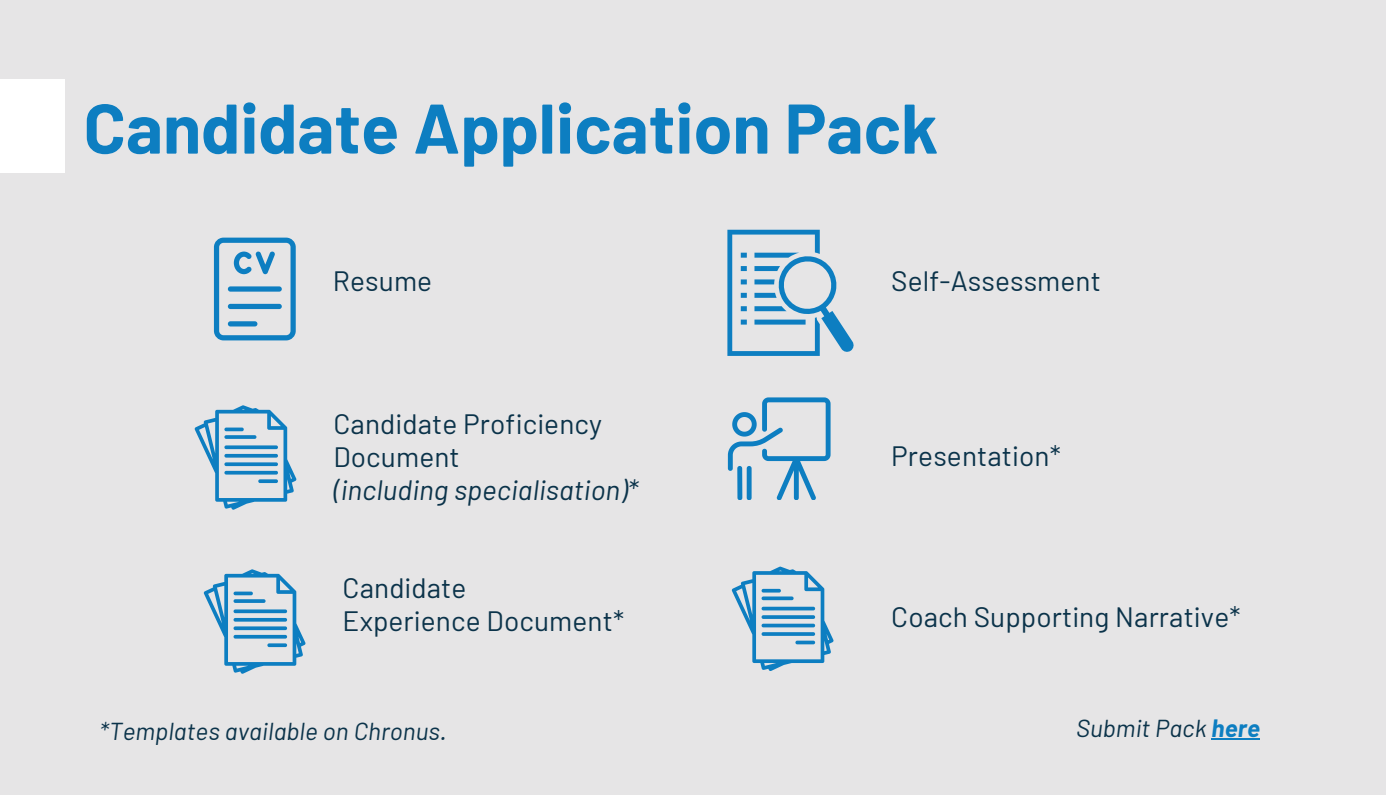
<style>
.page{position:relative;width:1386px;height:795px;background:#fff}
.page>*{position:absolute;margin:0;border:0;box-sizing:border-box;transform-origin:0 0}
.t1{font:700 70px "Barlow";color:#0d7ec1}
.t2{font:28px/32.9px "Barlow";letter-spacing:.005em;color:#0b334a}
.t3{font:italic 24.5px "Barlow";letter-spacing:.005em;color:#0b334a}
.s1{font-style:italic}
.s2{font-weight:700;color:#0d7ec1}
</style>
<div class="page">
<div style="left:0;top:0;width:1386px;height:794px;background:#e6e5e6"></div>
<div style="left:0;top:79px;width:65px;height:93px;background:#fff"></div>
<svg style="left:195px;top:405px;width:101px;height:104px"></svg>
<svg style="left:214px;top:238px;width:82px;height:102px"></svg>
<div style="left:228px;top:286px;width:54px;height:5px;background:#0d7ec1;border-radius:3px"></div>
<div style="left:228px;top:303px;width:54px;height:6px;background:#0d7ec1;border-radius:3px"></div>
<div style="left:228px;top:321px;width:29px;height:5px;background:#0d7ec1;border-radius:3px"></div>
<svg style="left:728px;top:397px;width:102px;height:102px"></svg>
<svg style="left:204px;top:569px;width:101px;height:104px"></svg>
<svg style="left:727px;top:229px;width:127px;height:126px"></svg>
<svg style="left:732px;top:566px;width:102px;height:104px"></svg>
<hr style="left:1212px;top:737px;width:48px;height:2px;background:#0d7ec1">
<h1 class="t1" style="left:84px;top:83px;width:856px">Candidate Application Pack</h1>
<p class="t2" style="left:333px;top:263px;width:101px">Resume</p>
<h2 class="t2" style="left:891px;top:263px;width:211px">Self-Assessment</h2>
<p class="t2" style="left:334px;top:406px;width:306px">Candidate Proficiency<br>Document<br><span class="s1">(including specialisation)*</span></p>
<h2 class="t2" style="left:343px;top:570px;width:283px">Candidate<br>Experience Document*</h2>
<p class="t2" style="left:891px;top:438px;width:171px">Presentation*</p>
<h2 class="t2" style="left:891px;top:599px;width:351px">Coach Supporting Narrative*</h2>
<p class="t3" style="left:100px;top:714px;width:349px">*Templates available on Chronus.</p>
<h2 class="t3" style="left:1076px;top:711px;width:185px">Submit Pack <span class="s2">here</span></h2>
</div>
